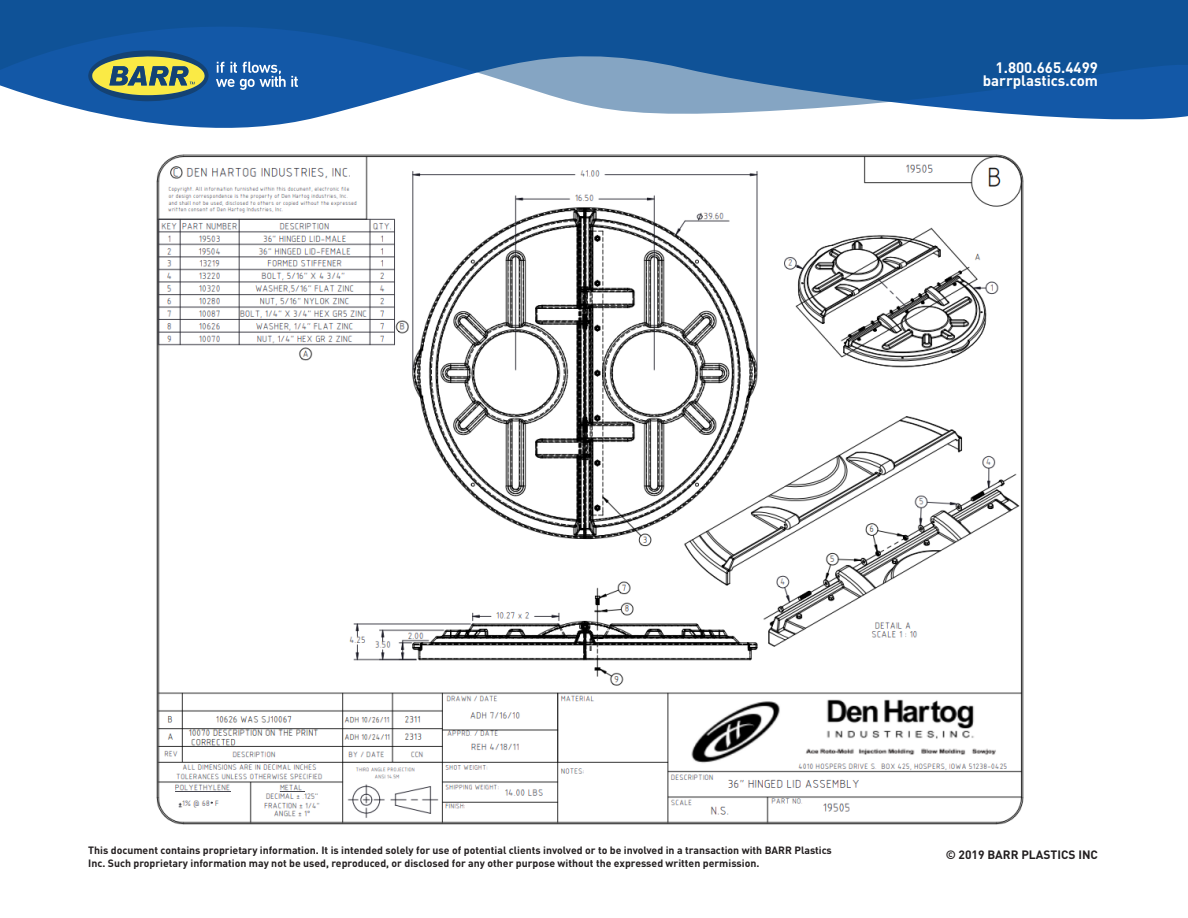
<style>
.page{position:relative;width:1188px;height:918px;background:#fff}
.page>*{position:absolute;margin:0;border:0;box-sizing:border-box;transform-origin:0 0}
.t1{font:700 15px "DIN Pro";color:#fff}
.t2{font:700 12px "DIN Pro";color:#231f20}
.t3{font:700 10.5px/12.6px "DIN Pro";color:#231f20}
</style>
<div class="page">
<svg style="left:106px;top:115px;width:1082px;height:40px"></svg>
<svg style="left:0;top:0;width:1188px;height:115px;background:#2e68a7"></svg>
<svg style="left:88px;top:50px;width:121px;height:51px;background:#6c876e"></svg>
<svg style="left:216px;top:62px;width:82px;height:28px;background:#4c80bc"></svg>
<img style="left:156px;top:155px;width:868px;height:670px">
<p class="t1" style="left:996px;top:55px;width:104px">1.800.665.4499</p>
<p class="t1" style="left:983px;top:68px;width:117px">barrplastics.com</p>
<p class="t3" style="left:88px;top:843px;width:745px">This document contains proprietary information. It is intended solely for use of potential clients involved or to be involved in a transaction with BARR Plastics<br>Inc. Such proprietary information may not be used, reproduced, or disclosed for any other purpose without the expressed written permission.</p>
<p class="t2" style="left:946px;top:844px;width:154px">© 2019 BARR PLASTICS INC</p>
</div>
